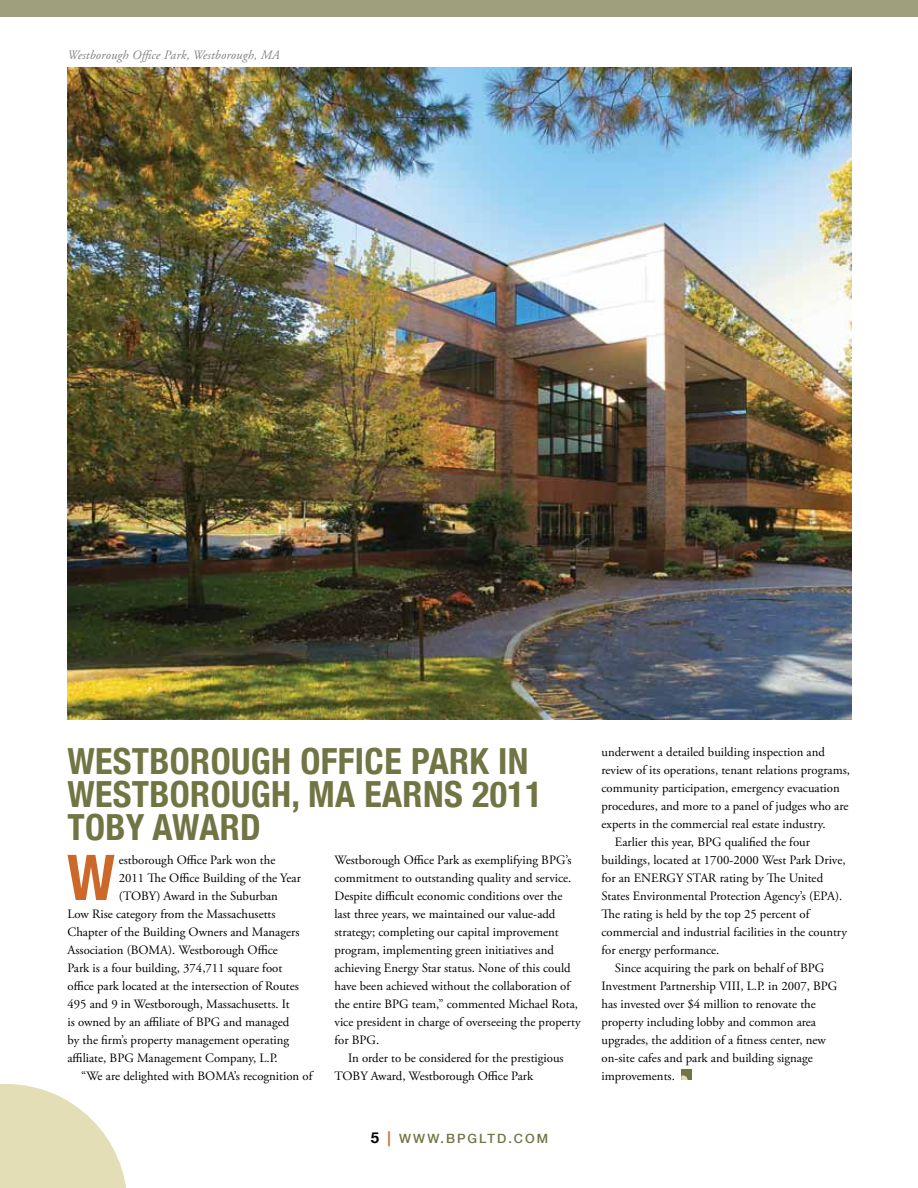
<style>
.page{position:relative;width:918px;height:1188px;background:#fff}
.page>*{position:absolute;margin:0;border:0;box-sizing:border-box;transform-origin:0 0}
.t1{font:700 condensed 63.15px "Helvetica Neue";color:#cc692a}
.t2{font:700 condensed 36px/33px "Helvetica Neue";letter-spacing:.01em;color:#717443}
.t3{font:12.75px/18px "Adobe Garamond Pro";color:#000}
.t4{font:italic 12.75px "Adobe Garamond Pro";letter-spacing:.015em;color:#808285}
.t5{font:500 12.75px "Helvetica Neue";letter-spacing:.16em;color:#717443}
.s1{font-weight:700;font-size:15px;color:#000}
.s2{font-weight:700;font-size:15px;color:#cc692a}
</style>
<div class="page">
<div style="left:0;top:0;width:918px;height:17px;background:#a09f7d"></div>
<svg style="left:0;top:1084px;width:126px;height:104px"></svg>
<div style="left:681px;top:1070px;width:10px;height:10px;background:#717443"></div>
<svg style="left:681px;top:1075px;width:7px;height:5px"></svg>
<img style="left:68px;top:68px;width:783px;height:651px">
<p class="t4" style="left:67px;top:48px;width:214px">Westborough Office Park, Westborough, MA</p>
<h2 class="t2" style="left:68px;top:744px;width:476px">WESTBOROUGH OFFICE PARK IN<br>WESTBOROUGH, MA EARNS 2011<br>TOBY AWARD</h2>
<h1 class="t1" style="left:67px;top:839px;width:50px">W</h1>
<p class="t3" style="left:119px;top:851px;width:158px">estborough Office Park won the</p>
<p class="t3" style="left:334px;top:851px;width:248px">Westborough Office Park as exemplifying BPG’s commitment to outstanding quality and service.<br>Despite difficult economic conditions over the last three years, we maintained our value-add strategy; completing our capital improvement program, implementing green initiatives and achieving Energy Star status. None of this could have been achieved without the collaboration of the entire BPG team,” commented Michael Rota, vice president in charge of overseeing the property for BPG.</p>
<p class="t3" style="left:334px;top:1049px;width:231px;text-indent:14px">In order to be considered for the prestigious<br>TOBY Award, Westborough Office Park</p>
<p class="t3" style="left:119px;top:869px;width:184px">2011 The Office Building of the Year</p>
<p class="t3" style="left:119px;top:887px;width:161px">(TOBY) Award in the Suburban</p>
<p class="t3" style="left:68px;top:905px;width:210px">Low Rise category from the Massachusetts</p>
<p class="t3" style="left:68px;top:923px;width:233px">Chapter of the Building Owners and Managers</p>
<p class="t3" style="left:68px;top:941px;width:212px">Association (BOMA). Westborough Office</p>
<p class="t3" style="left:68px;top:959px;width:216px">Park is a four building, 374,711 square foot</p>
<p class="t3" style="left:68px;top:977px;width:233px">office park located at the intersection of Routes</p>
<p class="t3" style="left:68px;top:995px;width:224px">495 and 9 in Westborough, Massachusetts. It</p>
<p class="t3" style="left:68px;top:1013px;width:223px">is owned by an affiliate of BPG and managed</p>
<p class="t3" style="left:68px;top:1031px;width:223px">by the firm’s property management operating</p>
<p class="t3" style="left:68px;top:1049px;width:212px">affiliate, BPG Management Company, L.P.</p>
<p class="t3" style="left:81px;top:1067px;width:233px">“We are delighted with BOMA’s recognition of</p>
<p class="t5" style="left:371px;top:1131px;width:179px"><span class="s1">5</span> <span class="s2">|</span> WWW.BPGLTD.COM</p>
<p class="t3" style="left:601px;top:743px;width:225px">underwent a detailed building inspection and</p>
<p class="t3" style="left:601px;top:761px;width:250px">review of its operations, tenant relations programs,</p>
<p class="t3" style="left:601px;top:779px;width:240px">community participation, emergency evacuation</p>
<p class="t3" style="left:601px;top:797px;width:249px">procedures, and more to a panel of judges who are</p>
<p class="t3" style="left:601px;top:815px;width:226px">experts in the commercial real estate industry.</p>
<p class="t3" style="left:615px;top:833px;width:196px">Earlier this year, BPG qualified the four</p>
<p class="t3" style="left:601px;top:852px;width:246px">buildings, located at 1700-2000 West Park Drive,</p>
<p class="t3" style="left:601px;top:870px;width:223px">for an ENERGY STAR rating by The United</p>
<p class="t3" style="left:601px;top:888px;width:242px">States Environmental Protection Agency’s (EPA).</p>
<p class="t3" style="left:601px;top:906px;width:209px">The rating is held by the top 25 percent of</p>
<p class="t3" style="left:601px;top:924px;width:247px">commercial and industrial facilities in the country</p>
<p class="t3" style="left:601px;top:942px;width:119px">for energy performance.</p>
<p class="t3" style="left:615px;top:960px;width:211px">Since acquiring the park on behalf of BPG</p>
<p class="t3" style="left:601px;top:978px;width:238px">Investment Partnership VIII, L.P. in 2007, BPG</p>
<p class="t3" style="left:601px;top:996px;width:216px">has invested over $4 million to renovate the</p>
<p class="t3" style="left:601px;top:1014px;width:216px">property including lobby and common area</p>
<p class="t3" style="left:601px;top:1032px;width:226px">upgrades, the addition of a fitness center, new</p>
<p class="t3" style="left:601px;top:1050px;width:213px">on-site cafes and park and building signage</p>
<p class="t3" style="left:601px;top:1068px;width:75px">improvements.</p>
</div>
